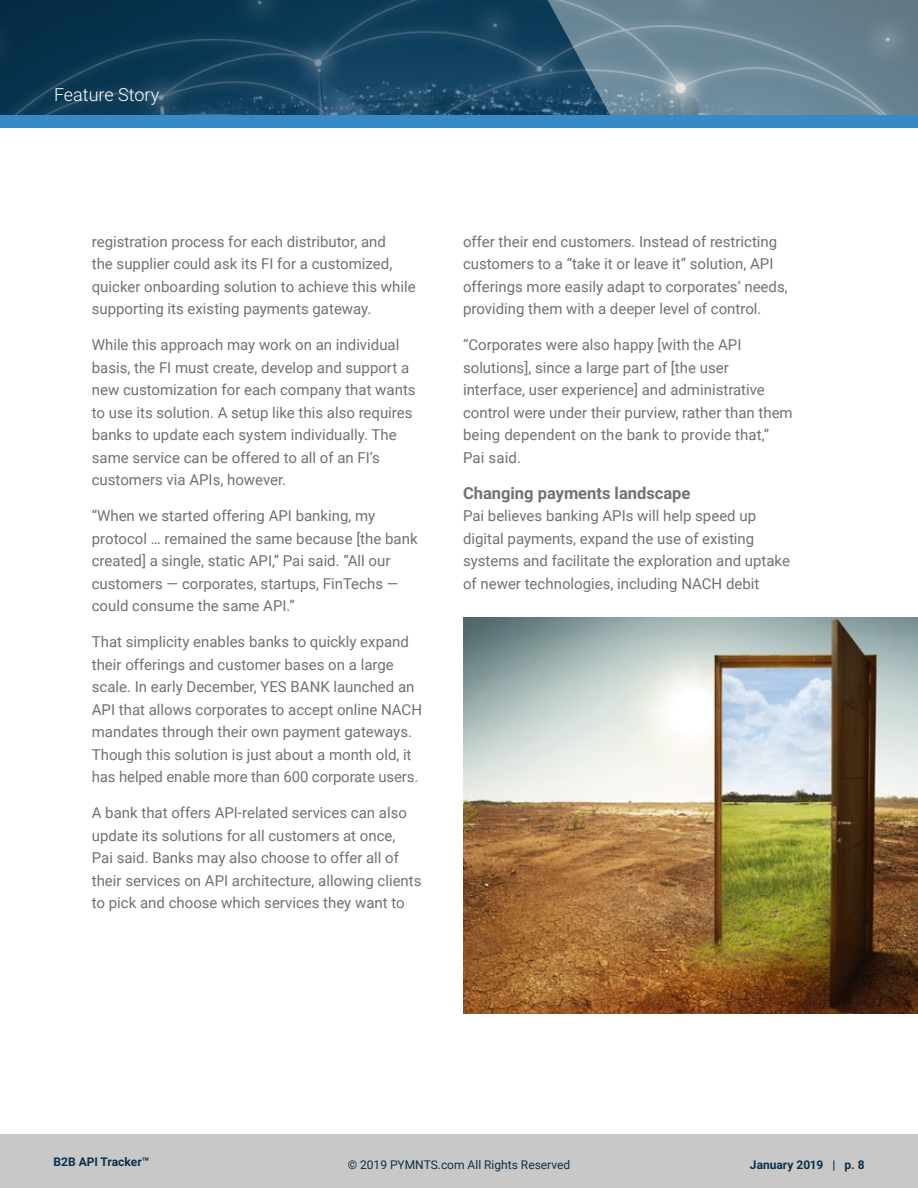
<style>
.page{position:relative;width:918px;height:1188px;background:#fff}
.page>*{position:absolute;margin:0;border:0;box-sizing:border-box;transform-origin:0 0}
.Page_header_continue{font:300 18px "Roboto";color:#fff}
.Body_heading{font:700 16.5px "Roboto";color:#717073}
.Body{font:15px/22.5px "Roboto";color:#717073}
.t1{font:12px "Roboto";color:#0c304a}
.t2{font:700 12px "Roboto";color:#0c304a}
</style>
<div class="page">
<svg style="left:617px;top:0;width:301px;height:115px;background:#6e8896"></svg>
<svg style="left:0;top:0;width:617px;height:115px;background:#18445f"></svg>
<div style="left:0;top:115px;width:918px;height:12px;background:#388ac6"></div>
<div style="left:0;top:1134px;width:918px;height:54px;background:#c8c8c8"></div>
<img style="left:463px;top:618px;width:455px;height:395px">
<p class="Page_header_continue" style="left:54px;top:82px;width:107px">Feature Story</p>
<p class="Body" style="left:92px;top:230px;width:325px">registration process for each distributor, and<br>the supplier could ask its FI for a customized, quicker onboarding solution to achieve this while supporting its existing payments gateway.</p>
<p class="Body" style="left:92px;top:333px;width:325px">While this approach may work on an individual basis, the FI must create, develop and support a new customization for each company that wants to use its solution. A setup like this also requires banks to update each system individually. The same service can be offered to all of an FI’s customers via APIs, however.</p>
<p class="Body" style="left:92px;top:504px;width:327px">“When we started offering API banking, my protocol … remained the same because [the bank created] a single, static API,” Pai said. “All our customers — corporates, startups, FinTechs — could consume the same API.”</p>
<p class="Body" style="left:92px;top:630px;width:332px">That simplicity enables banks to quickly expand their offerings and customer bases on a large scale. In early December, YES BANK launched an API that allows corporates to accept online NACH mandates through their own payment gateways.<br>Though this solution is just about a month old, it has helped enable more than 600 corporate users.</p>
<p class="Body" style="left:92px;top:801px;width:331px">A bank that offers API-related services can also update its solutions for all customers at once,<br>Pai said. Banks may also choose to offer all of their services on API architecture, allowing clients to pick and choose which services they want to</p>
<p class="Body" style="left:463px;top:230px;width:326px">offer their end customers. Instead of restricting customers to a “take it or leave it” solution, API offerings more easily adapt to corporates’ needs, providing them with a deeper level of control.</p>
<p class="Body" style="left:463px;top:333px;width:331px">“Corporates were also happy [with the API solutions], since a large part of [the user interface, user experience] and administrative control were under their purview, rather than them being dependent on the bank to provide that,” Pai said.</p>
<p class="Body_heading" style="left:463px;top:481px;width:229px">Changing payments landscape</p>
<p class="Body" style="left:463px;top:504px;width:328px">Pai believes banking APIs will help speed up digital payments, expand the use of existing systems and facilitate the exploration and uptake of newer technologies, including NACH debit</p>
<p class="t2" style="left:53px;top:1153px;width:97px">B2B API Tracker™</p>
<p class="t1" style="left:348px;top:1157px;width:224px">© 2019 PYMNTS.com All Rights Reserved</p>
<p class="t2" style="left:750px;top:1157px;width:116px">January 2019 | p. 8</p>
</div>
